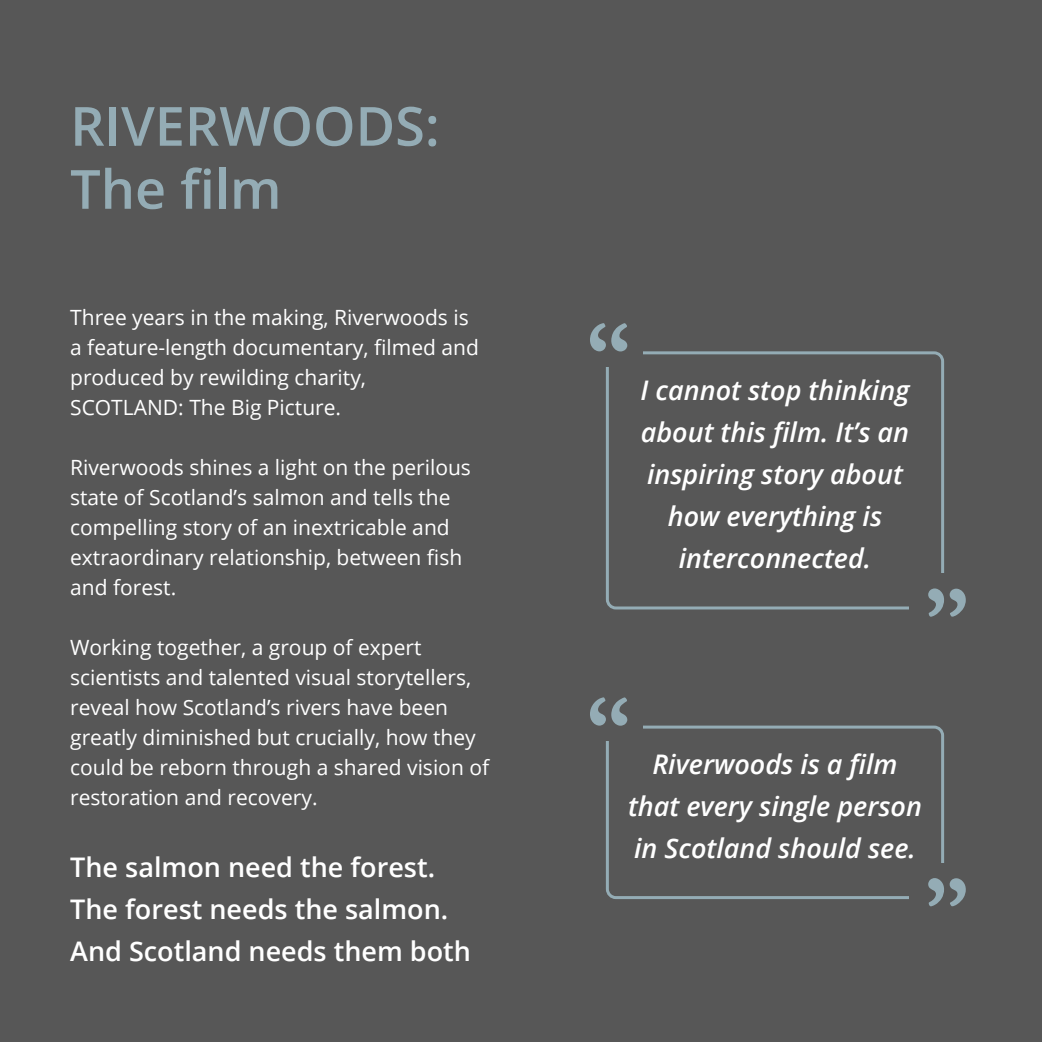
<style>
.page{position:relative;width:1042px;height:1042px;background:#575757}
.page>*{position:absolute;margin:0;border:0;box-sizing:border-box;transform-origin:0 0}
.t1{font:700 90px "Garamond";color:#94acb5}
.t2{font:600 54px/63px "Open Sans";color:#94acb5}
.t3{font:italic 600 27px/42px "Open Sans";color:#fff;text-align:center}
.t4{font:600 27px/42px "Open Sans";color:#fff}
.t5{font:21px/30px "Open Sans";color:#fff}
</style>
<div class="page">
<div style="left:606px;top:351px;width:338px;height:258px;border:3px solid #94acb5;border-radius:9px"></div>
<div style="left:579px;top:308px;width:64px;height:58px;background:#575757"></div>
<div style="left:909px;top:573px;width:64px;height:58px;background:#575757"></div>
<div style="left:606px;top:725px;width:338px;height:174px;border:3px solid #94acb5;border-radius:9px"></div>
<div style="left:579px;top:683px;width:64px;height:58px;background:#575757"></div>
<div style="left:909px;top:862px;width:64px;height:58px;background:#575757"></div>
<h2 class="t2" style="left:70px;top:93px;width:371px">RIVERWOODS:<br>The film</h2>
<p class="t5" style="left:70px;top:301px;width:410px">Three years in the making, Riverwoods is a feature-length documentary, filmed and produced by rewilding charity, SCOTLAND: The Big Picture.</p>
<p class="t5" style="left:70px;top:451px;width:402px">Riverwoods shines a light on the perilous state of Scotland’s salmon and tells the compelling story of an inextricable and extraordinary relationship, between fish and forest.</p>
<p class="t5" style="left:70px;top:631px;width:420px">Working together, a group of expert scientists and talented visual storytellers, reveal how Scotland’s rivers have been greatly diminished but crucially, how they could be reborn through a shared vision of restoration and recovery.</p>
<p class="t4" style="left:70px;top:845px;width:402px">The salmon need the forest.<br>The forest needs the salmon.<br>And Scotland needs them both</p>
<h1 class="t1" style="left:586px;top:299px;width:46px">“</h1>
<p class="t3" style="left:640px;top:368px;width:270px">I cannot stop thinking about this film. It’s an inspiring story about how everything is interconnected.</p>
<h1 class="t1" style="left:925px;top:564px;width:46px">”</h1>
<h1 class="t1" style="left:586px;top:673px;width:46px">“</h1>
<p class="t3" style="left:628px;top:742px;width:295px">Riverwoods is a film that every single person in Scotland should see.</p>
<h1 class="t1" style="left:925px;top:853px;width:46px">”</h1>
</div>
